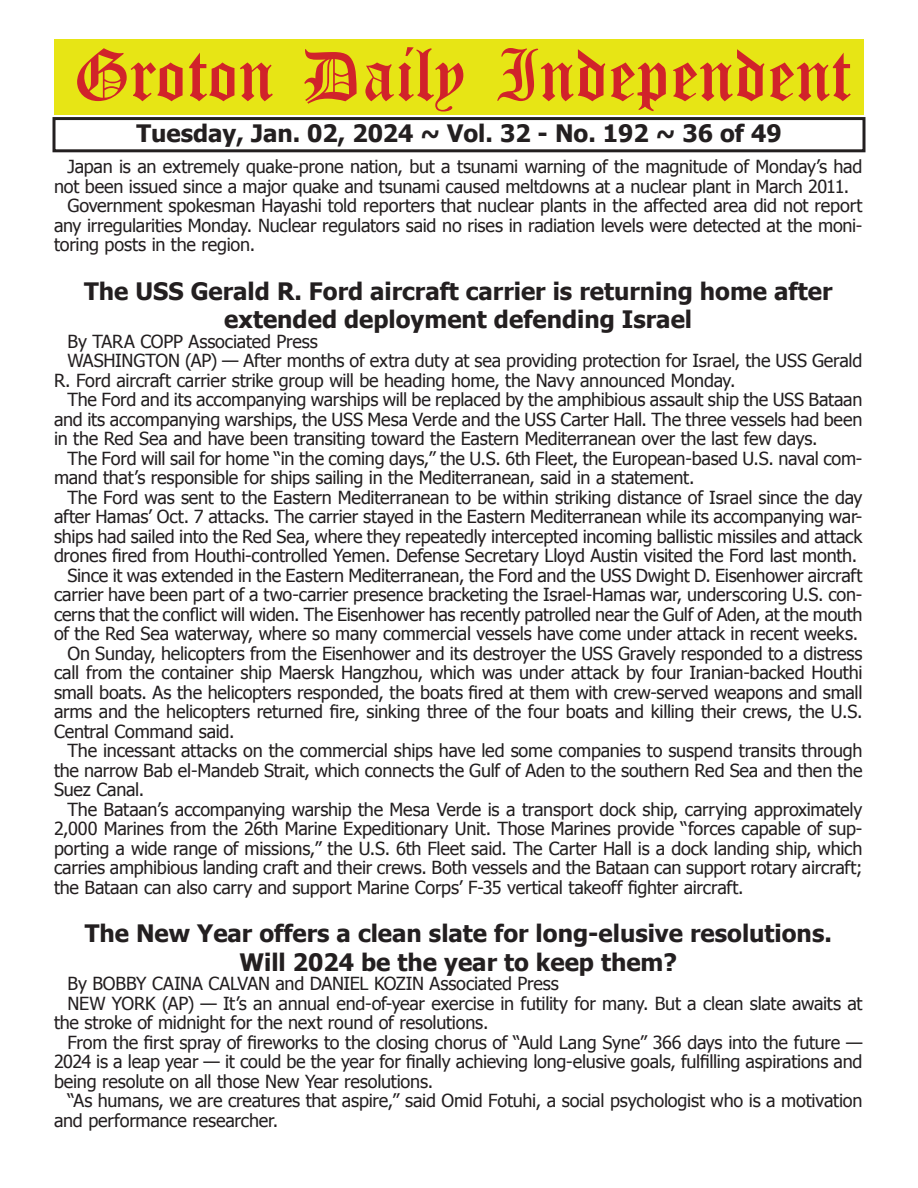
<style>
.page{position:relative;width:918px;height:1188px;background:#fff}
.page>*{position:absolute;margin:0;border:0;box-sizing:border-box;transform-origin:0 0}
.t1{font:54px "Old English Five";color:#d1232a}
.t2{font:700 24px/28.8px "Tahoma";color:#231f20;text-align:center}
.t3{font:18px "Tahoma";letter-spacing:-.01em;color:#231f20}
</style>
<div class="page">
<div style="left:52px;top:117px;width:814px;height:35px;border:3px solid #231f20"></div>
<div style="left:54px;top:40px;width:810px;height:75px;background:#e7e515"></div>
<h1 class="t1" style="left:73px;top:50px;width:779px">Groton Daily Independent</h1>
<h2 class="t2" style="left:137px;top:117px;width:647px">Tuesday, Jan. 02, 2024 ~ Vol. 32 - No. 192 ~ 36 of 49</h2>
<p class="t3" style="left:68px;top:155px;width:797px">Japan is an extremely quake-prone nation, but a tsunami warning of the magnitude of Monday’s had</p>
<p class="t3" style="left:54px;top:174px;width:797px">not been issued since a major quake and tsunami caused meltdowns at a nuclear plant in March 2011.</p>
<p class="t3" style="left:68px;top:194px;width:796px">Government spokesman Hayashi told reporters that nuclear plants in the affected area did not report</p>
<p class="t3" style="left:54px;top:213px;width:810px">any irregularities Monday. Nuclear regulators said no rises in radiation levels were detected at the moni-</p>
<p class="t3" style="left:54px;top:233px;width:203px">toring posts in the region.</p>
<h2 class="t2" style="left:84px;top:275px;width:750px">The USS Gerald R. Ford aircraft carrier is returning home after extended deployment defending Israel</h2>
<p class="t3" style="left:68px;top:329px;width:252px">By TARA COPP Associated Press</p>
<p class="t3" style="left:68px;top:349px;width:796px">WASHINGTON (AP) — After months of extra duty at sea providing protection for Israel, the USS Gerald</p>
<p class="t3" style="left:54px;top:368px;width:683px">R. Ford aircraft carrier strike group will be heading home, the Navy announced Monday.</p>
<p class="t3" style="left:68px;top:388px;width:796px">The Ford and its accompanying warships will be replaced by the amphibious assault ship the USS Bataan</p>
<p class="t3" style="left:54px;top:407px;width:810px">and its accompanying warships, the USS Mesa Verde and the USS Carter Hall. The three vessels had been</p>
<p class="t3" style="left:54px;top:427px;width:765px">in the Red Sea and have been transiting toward the Eastern Mediterranean over the last few days.</p>
<p class="t3" style="left:68px;top:446px;width:796px">The Ford will sail for home “in the coming days,” the U.S. 6th Fleet, the European-based U.S. naval com-</p>
<p class="t3" style="left:54px;top:466px;width:642px">mand that’s responsible for ships sailing in the Mediterranean, said in a statement.</p>
<p class="t3" style="left:68px;top:485px;width:797px">The Ford was sent to the Eastern Mediterranean to be within striking distance of Israel since the day</p>
<p class="t3" style="left:54px;top:505px;width:810px">after Hamas’ Oct. 7 attacks. The carrier stayed in the Eastern Mediterranean while its accompanying war-</p>
<p class="t3" style="left:54px;top:524px;width:810px">ships had sailed into the Red Sea, where they repeatedly intercepted incoming ballistic missiles and attack</p>
<p class="t3" style="left:54px;top:544px;width:805px">drones fired from Houthi-controlled Yemen. Defense Secretary Lloyd Austin visited the Ford last month.</p>
<p class="t3" style="left:68px;top:563px;width:796px">Since it was extended in the Eastern Mediterranean, the Ford and the USS Dwight D. Eisenhower aircraft</p>
<p class="t3" style="left:54px;top:583px;width:810px">carrier have been part of a two-carrier presence bracketing the Israel-Hamas war, underscoring U.S. con-</p>
<p class="t3" style="left:54px;top:602px;width:810px">cerns that the conflict will widen. The Eisenhower has recently patrolled near the Gulf of Aden, at the mouth</p>
<p class="t3" style="left:54px;top:622px;width:806px">of the Red Sea waterway, where so many commercial vessels have come under attack in recent weeks.</p>
<p class="t3" style="left:68px;top:641px;width:796px">On Sunday, helicopters from the Eisenhower and its destroyer the USS Gravely responded to a distress</p>
<p class="t3" style="left:54px;top:661px;width:810px">call from the container ship Maersk Hangzhou, which was under attack by four Iranian-backed Houthi</p>
<p class="t3" style="left:54px;top:680px;width:810px">small boats. As the helicopters responded, the boats fired at them with crew-served weapons and small</p>
<p class="t3" style="left:54px;top:700px;width:810px">arms and the helicopters returned fire, sinking three of the four boats and killing their crews, the U.S.</p>
<p class="t3" style="left:54px;top:719px;width:182px">Central Command said.</p>
<p class="t3" style="left:68px;top:739px;width:797px">The incessant attacks on the commercial ships have led some companies to suspend transits through</p>
<p class="t3" style="left:54px;top:758px;width:810px">the narrow Bab el-Mandeb Strait, which connects the Gulf of Aden to the southern Red Sea and then the</p>
<p class="t3" style="left:54px;top:778px;width:92px">Suez Canal.</p>
<p class="t3" style="left:68px;top:797px;width:796px">The Bataan’s accompanying warship the Mesa Verde is a transport dock ship, carrying approximately</p>
<p class="t3" style="left:54px;top:817px;width:810px">2,000 Marines from the 26th Marine Expeditionary Unit. Those Marines provide “forces capable of sup-</p>
<p class="t3" style="left:54px;top:836px;width:810px">porting a wide range of missions,” the U.S. 6th Fleet said. The Carter Hall is a dock landing ship, which</p>
<p class="t3" style="left:54px;top:856px;width:810px">carries amphibious landing craft and their crews. Both vessels and the Bataan can support rotary aircraft;</p>
<p class="t3" style="left:54px;top:875px;width:691px">the Bataan can also carry and support Marine Corps’ F-35 vertical takeoff fighter aircraft.</p>
<h2 class="t2" style="left:85px;top:918px;width:749px">The New Year offers a clean slate for long-elusive resolutions.<br>Will 2024 be the year to keep them?</h2>
<p class="t3" style="left:68px;top:972px;width:493px">By BOBBY CAINA CALVAN and DANIEL KOZIN Associated Press</p>
<p class="t3" style="left:68px;top:991px;width:796px">NEW YORK (AP) — It’s an annual end-of-year exercise in futility for many. But a clean slate awaits at</p>
<p class="t3" style="left:54px;top:1011px;width:436px">the stroke of midnight for the next round of resolutions.</p>
<p class="t3" style="left:68px;top:1030px;width:796px">From the first spray of fireworks to the closing chorus of “Auld Lang Syne” 366 days into the future —</p>
<p class="t3" style="left:54px;top:1050px;width:810px">2024 is a leap year — it could be the year for finally achieving long-elusive goals, fulfilling aspirations and</p>
<p class="t3" style="left:54px;top:1069px;width:381px">being resolute on all those New Year resolutions.</p>
<p class="t3" style="left:68px;top:1089px;width:796px">“As humans, we are creatures that aspire,” said Omid Fotuhi, a social psychologist who is a motivation</p>
<p class="t3" style="left:54px;top:1108px;width:226px">and performance researcher.</p>
</div>
